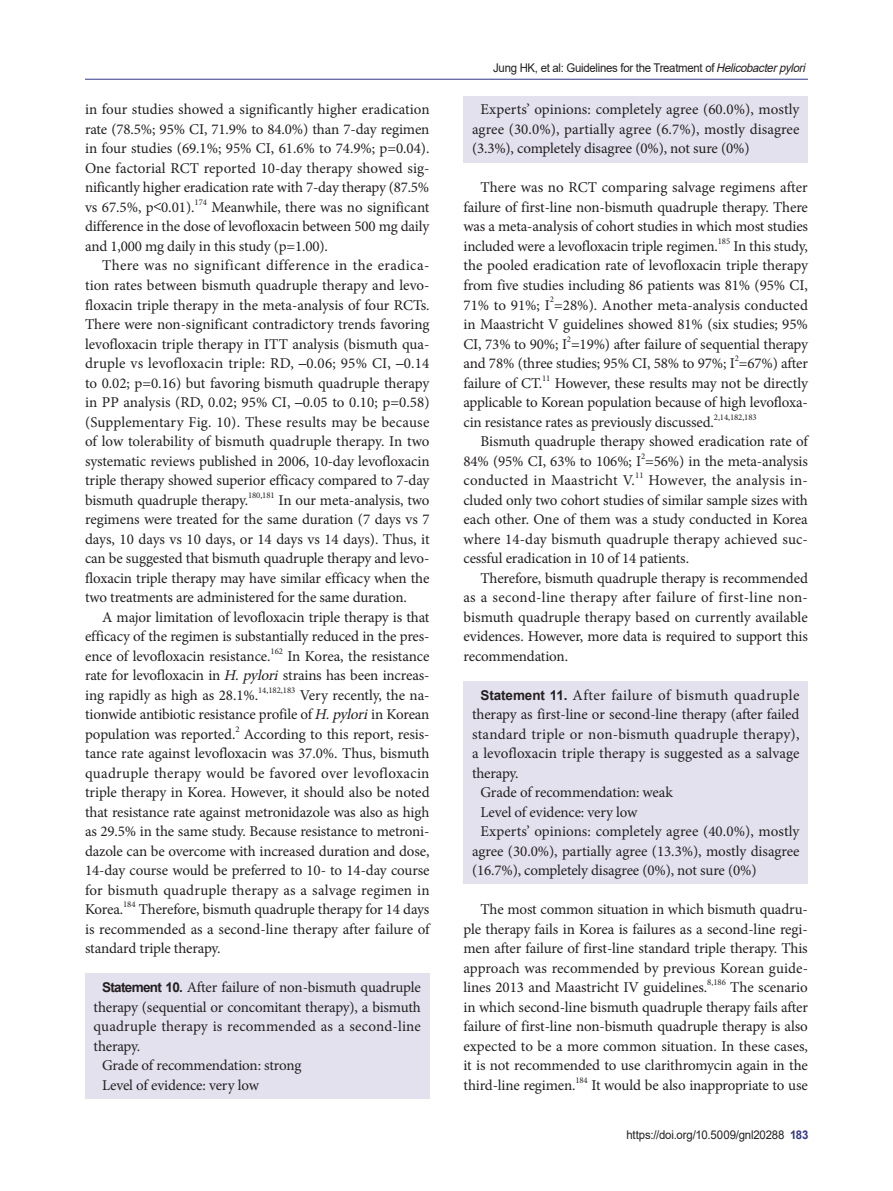
<style>
.page{position:relative;width:893px;height:1191px;background:#fff}
.page>*{position:absolute;margin:0;border:0;box-sizing:border-box;transform-origin:0 0}
.t1{font:15px/19.5px "Minion Pro";letter-spacing:-.01em;color:#231f20;text-align:justify}
.t2{font:15px "Minion Pro";letter-spacing:.015em;color:#231f20}
.t3{font:15px "Minion Pro";letter-spacing:.01em;color:#231f20}
.t4{font:15px "Minion Pro";letter-spacing:.03em;color:#231f20}
.t5{font:12px "Arial";letter-spacing:-.025em;color:#231f20;scale:.95 1}
.t6{font:8.7px "Minion Pro";letter-spacing:-.01em;color:#231f20}
.s1{font-family:"Batang Che"}
.s2{font-family:"Times New Roman";font-weight:700}
.s3{font-style:italic}
.s4{font-family:"Arial";font-weight:700;font-size:13.5px}
.s5{font-weight:700;color:#343687}
</style>
<div class="page">
<hr style="left:85px;top:79px;width:723px;height:1px;background:#343687">
<div style="left:85px;top:973px;width:344px;height:86px;background:#e3e1ee"></div>
<div style="left:85px;top:1051px;width:344px;height:28px;background:#e3e1ee"></div>
<div style="left:85px;top:1071px;width:344px;height:27px;background:#e3e1ee"></div>
<div style="left:463px;top:96px;width:345px;height:66px;background:#e3e1ee"></div>
<div style="left:463px;top:681px;width:345px;height:105px;background:#e3e1ee"></div>
<div style="left:463px;top:778px;width:345px;height:28px;background:#e3e1ee"></div>
<div style="left:463px;top:798px;width:345px;height:27px;background:#e3e1ee"></div>
<div style="left:463px;top:817px;width:345px;height:67px;background:#e3e1ee"></div>
<p class="t1" style="left:85px;top:100px;width:346px">in four studies showed a significantly higher eradication rate (78.5%; 95% CI, 71.9% to 84.0%) than 7-day regimen in four studies (69.1%; 95% CI, 61.6% to 74.9%; p=0.04).<br>One factorial RCT reported 10-day therapy showed sig&shy;nificantly higher eradication rate with 7-day therapy (87.5% vs 67.5%, p<span class="s1">&lt;</span>0.01).</p>
<p class="t6" style="left:195px;top:196px;width:14px">174</p>
<p class="t1" style="left:85px;top:197px;width:346px;text-indent:126px">Meanwhile, there was no significant difference in the dose of levofloxacin between 500 mg daily and 1,000 mg daily in this study (p=1.00).</p>
<p class="t1" style="left:85px;top:256px;width:346px;text-indent:17px">There was no significant difference in the eradica&shy;tion rates between bismuth quadruple therapy and levo&shy;floxacin triple therapy in the meta-analysis of four RCTs.<br>There were non-significant contradictory trends favoring levofloxacin triple therapy in ITT analysis (bismuth qua&shy;druple vs levofloxacin triple: RD, <span class="s2">–</span>0.06; 95% CI, <span class="s2">–</span>0.14 to 0.02; p=0.16) but favoring bismuth quadruple therapy in PP analysis (RD, 0.02; 95% CI, <span class="s2">–</span>0.05 to 0.10; p=0.58) (Supplementary Fig. 10). These results may be because of low tolerability of bismuth quadruple therapy. In two systematic reviews published in 2006, 10-day levofloxacin triple therapy showed superior efficacy compared to 7-day bismuth quadruple therapy.</p>
<p class="t6" style="left:248px;top:489px;width:28px">180,181</p>
<p class="t1" style="left:85px;top:490px;width:346px;text-indent:194px">In our meta-analysis, two regimens were treated for the same duration (7 days vs 7 days, 10 days vs 10 days, or 14 days vs 14 days). Thus, it can be suggested that bismuth quadruple therapy and levo&shy;floxacin triple therapy may have similar efficacy when the two treatments are administered for the same duration.</p>
<p class="t1" style="left:85px;top:607px;width:346px;text-indent:17px">A major limitation of levofloxacin triple therapy is that efficacy of the regimen is substantially reduced in the pres&shy;ence of levofloxacin resistance.</p>
<p class="t6" style="left:271px;top:645px;width:14px">162</p>
<p class="t1" style="left:85px;top:646px;width:346px;text-indent:202px">In Korea, the resistance rate for levofloxacin in <span class="s3">H.pylori</span> strains has been increas&shy;ing rapidly as high as 28.1%.</p>
<p class="t6" style="left:258px;top:684px;width:39px">14,182,183</p>
<p class="t1" style="left:85px;top:685px;width:346px;text-indent:215px">Very recently, the na&shy;tionwide antibiotic resistance profile of <span class="s3">H.pylori</span>in Korean population was reported.</p>
<p class="t6" style="left:235px;top:723px;width:6px">2</p>
<p class="t1" style="left:85px;top:724px;width:346px;text-indent:159px">According to this report, resis&shy;tance rate against levofloxacin was 37.0%. Thus, bismuth quadruple therapy would be favored over levofloxacin triple therapy in Korea. However, it should also be noted that resistance rate against metronidazole was also as high as 29.5% in the same study. Because resistance to metroni&shy;dazole can be overcome with increased duration and dose, 14-day course would be preferred to 10- to 14-day course for bismuth quadruple therapy as a salvage regimen in Korea.</p>
<p class="t6" style="left:123px;top:898px;width:14px">184</p>
<p class="t1" style="left:85px;top:899px;width:346px;text-indent:54px">Therefore, bismuth quadruple therapy for 14 days is recommended as a second-line therapy after failure of standard triple therapy.</p>
<p class="t1" style="left:102px;top:977px;width:320px"><span class="s4">Statement 10.</span> After failure of non-bismuth quadruple</p>
<p class="t1" style="left:94px;top:997px;width:329px">therapy (sequential or concomitant therapy), a bismuth</p>
<p class="t3" style="left:94px;top:1016px;width:329px">quadruple therapy is recommended as a second-line</p>
<p class="t1" style="left:94px;top:1036px;width:48px">therapy.</p>
<p class="t1" style="left:102px;top:1055px;width:201px">Grade of recommendation: strong</p>
<p class="t1" style="left:102px;top:1075px;width:158px">Level of evidence: very low</p>
<p class="t5" style="left:493px;top:59px;width:333px">Jung HK, et al: Guidelines for the Treatment of <span class="s3">Helicobacterpylori</span></p>
<p class="t1" style="left:472px;top:100px;width:329px;text-indent:9px">Experts’ opinions: completely agree (60.0%), mostly agree (30.0%), partially agree (6.7%), mostly disagree (3.3%), completely disagree (0%), not sure (0%)</p>
<p class="t1" style="left:463px;top:178px;width:346px;text-indent:17px">There was no RCT comparing salvage regimens after failure of first-line non-bismuth quadruple therapy. There was a meta-analysis of cohort studies in which most studies included were a levofloxacin triple regimen.</p>
<p class="t6" style="left:718px;top:235px;width:14px">185</p>
<p class="t1" style="left:463px;top:236px;width:346px;text-indent:270px">In this study, the pooled eradication rate of levofloxacin triple therapy from five studies including 86 patients was 81% (95% CI, 71% to 91%; I =28%). Another meta-analysis conducted</p>
<p class="t6" style="left:550px;top:294px;width:6px">2</p>
<p class="t1" style="left:463px;top:314px;width:346px">in Maastricht V guidelines showed 81% (six studies; 95%<br>CI, 73% to 90%; I =19%) after failure of sequential therapy</p>
<p class="t6" style="left:567px;top:333px;width:6px">2</p>
<p class="t1" style="left:463px;top:353px;width:346px">and 78% (three studies; 95% CI, 58% to 97%; I =67%) after</p>
<p class="t6" style="left:735px;top:352px;width:6px">2</p>
<p class="t1" style="left:463px;top:373px;width:80px">failure of CT.</p>
<p class="t6" style="left:542px;top:372px;width:10px">11</p>
<p class="t1" style="left:463px;top:373px;width:346px;text-indent:91px">However, these results may not be directly applicable to Korean population because of high levofloxa&shy;cin resistance rates as previously discussed.</p>
<p class="t6" style="left:714px;top:411px;width:44px">2,14,182,183</p>
<p class="t1" style="left:463px;top:431px;width:346px;text-align:right">Bismuth quadruple therapy showed eradication rate of<br>84% (95% CI, 63% to 106%; I =56%) in the meta-analysis</p>
<p class="t6" style="left:641px;top:450px;width:6px">2</p>
<p class="t2" style="left:463px;top:470px;width:173px">conducted in Maastricht V.</p>
<p class="t6" style="left:635px;top:469px;width:10px">11</p>
<p class="t1" style="left:463px;top:470px;width:346px;text-indent:185px">However, the analysis in&shy;cluded only two cohort studies of similar sample sizes with each other. One of them was a study conducted in Korea where 14-day bismuth quadruple therapy achieved suc&shy;cessful eradication in 10 of 14 patients.</p>
<p class="t1" style="left:463px;top:568px;width:346px;text-indent:17px">Therefore, bismuth quadruple therapy is recommended as a second-line therapy after failure of first-line non&shy;bismuth quadruple therapy based on currently available evidences. However, more data is required to support this recommendation.</p>
<p class="t4" style="left:480px;top:685px;width:320px"><span class="s4">Statement 11.</span> After failure of bismuth quadruple</p>
<p class="t1" style="left:472px;top:704px;width:329px">therapy as first-line or second-line therapy (after failed</p>
<p class="t2" style="left:472px;top:724px;width:329px">standard triple or non-bismuth quadruple therapy),</p>
<p class="t1" style="left:472px;top:743px;width:329px">a levofloxacin triple therapy is suggested as a salvage</p>
<p class="t1" style="left:472px;top:763px;width:48px">therapy.</p>
<p class="t1" style="left:480px;top:782px;width:194px">Grade of recommendation: weak</p>
<p class="t1" style="left:480px;top:802px;width:158px">Level of evidence: very low</p>
<p class="t1" style="left:480px;top:821px;width:320px">Experts’ opinions: completely agree (40.0%), mostly</p>
<p class="t1" style="left:472px;top:841px;width:329px">agree (30.0%), partially agree (13.3%), mostly disagree</p>
<p class="t1" style="left:472px;top:860px;width:286px">(16.7%), completely disagree (0%), not sure (0%)</p>
<p class="t1" style="left:463px;top:899px;width:346px;text-indent:17px">The most common situation in which bismuth quadru&shy;ple therapy fails in Korea is failures as a second-line regi&shy;men after failure of first-line standard triple therapy. This approach was recommended by previous Korean guide&shy;lines 2013 and Maastricht IV guidelines.</p>
<p class="t6" style="left:707px;top:976px;width:20px">8,186</p>
<p class="t1" style="left:463px;top:977px;width:346px;text-indent:267px">The scenario in which second-line bismuth quadruple therapy fails after failure of first-line non-bismuth quadruple therapy is also expected to be a more common situation. In these cases, it is not recommended to use clarithromycin again in the third-line regimen.</p>
<p class="t6" style="left:575px;top:1074px;width:14px">184</p>
<p class="t1" style="left:592px;top:1075px;width:218px">It would be also inappropriate to use</p>
<p class="t5" style="left:626px;top:1126px;width:193px">https://doi.org/10.5009/gnl20288 <span class="s5">183</span></p>
</div>
